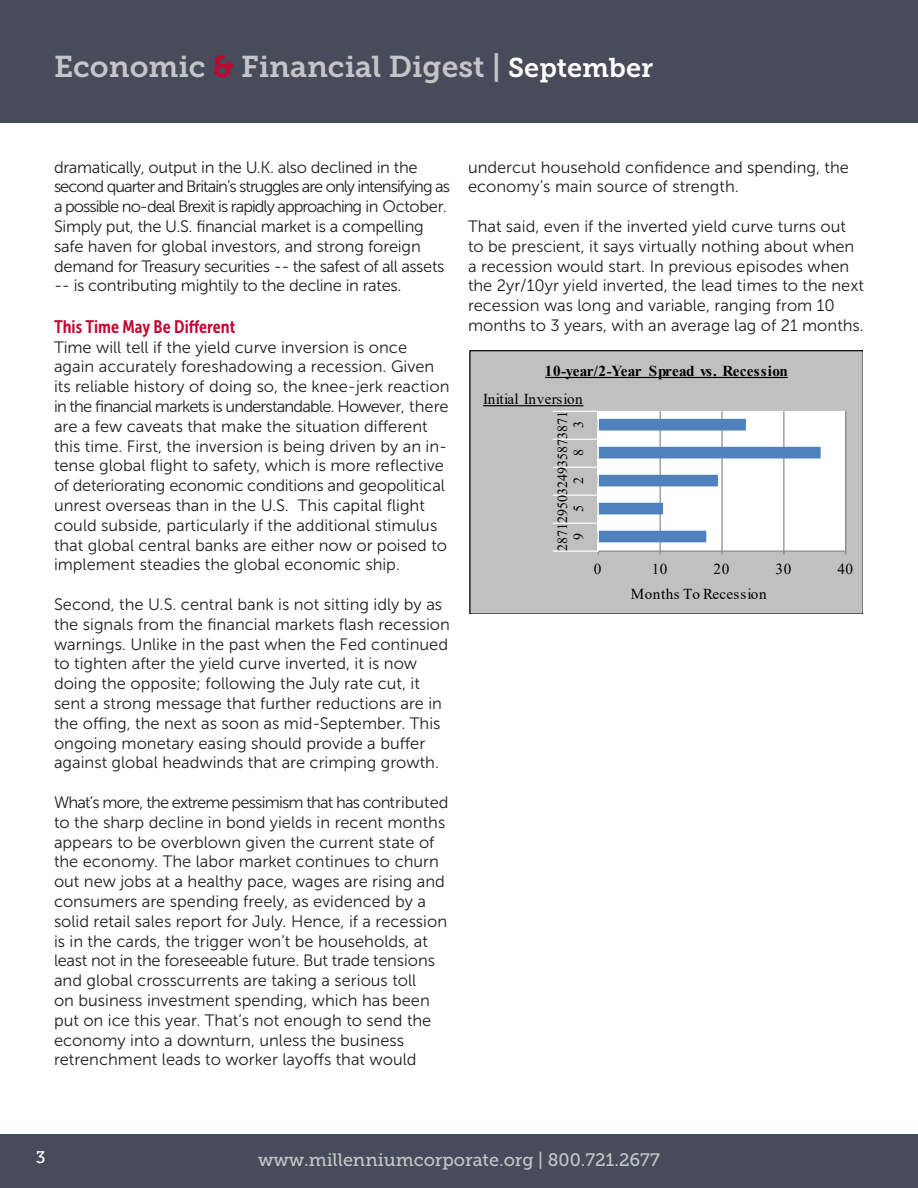
<style>
.page{position:relative;width:918px;height:1188px;background:#fff}
.page>*{position:absolute;margin:0;border:0;box-sizing:border-box;transform-origin:0 0}
.t1{font:30px "Museo Slab 700";color:#c4c5c9}
.t2{font:18px "Museo Slab 500";color:#c4c5c9}
.t3{font:18px "Museo Sans Cond 700";color:#c5002e}
.t4{font:18px "Museo Slab 500";color:#fff}
.t5{font:16.5px/19.8px "Museo Sans 300";color:#231f20}
.t6{font:16.5px/19.8px "Museo Sans 300";letter-spacing:-.02em;color:#231f20}
.t7{font:700 15.15px/28.2px "Times New Roman";letter-spacing:.015em;color:#000}
.t8{font:15.15px "Times New Roman";letter-spacing:.04em;color:#000}
.t9{font:13.95px/16px "Times New Roman";color:#000}
.s1{color:#c5002e}
.s2{font-size:27px;color:#fff}
.s3{font-weight:400}
</style>
<div class="page">
<div style="left:0;top:0;width:918px;height:122px;background:#484c5a"></div>
<div style="left:0;top:1134px;width:918px;height:54px;background:#484c5a"></div>
<svg style="left:469px;top:350px;width:394px;height:263px"></svg>
<svg style="left:483px;top:405px;width:100px;height:1px"></svg>
<p class="t1" style="left:54px;top:49px;width:601px">Economic <span class="s1">&amp;</span> Financial Digest | <span class="s2">September</span></p>
<p class="t6" style="left:54px;top:157px;width:398px">dramatically, output in the U.K. also declined in the second quarter and Britain’s struggles are only intensifying as a possible no-deal Brexit is rapidly approaching in October.<br>Simply put, the U.S. financial market is a compelling safe haven for global investors, and strong foreign demand for Treasury securities -- the safest of all assets -- is contributing mightily to the decline in rates.</p>
<p class="t3" style="left:54px;top:317px;width:183px">This Time May Be Different</p>
<p class="t5" style="left:54px;top:337px;width:397px">Time will tell if the yield curve inversion is once again accurately foreshadowing a recession. Given its reliable history of doing so, the knee-jerk reaction in the financial markets is understandable. However, there are a few caveats that make the situation different this time. First, the inversion is being driven by an in&shy;tense global flight to safety, which is more reflective of deteriorating economic conditions and geopolitical unrest overseas than in the U.S. This capital flight could subside, particularly if the additional stimulus that global central banks are either now or poised to implement steadies the global economic ship.</p>
<p class="t5" style="left:54px;top:595px;width:397px">Second, the U.S. central bank is not sitting idly by as the signals from the financial markets flash recession warnings. Unlike in the past when the Fed continued to tighten after the yield curve inverted, it is now doing the opposite; following the July rate cut, it sent a strong message that further reductions are in the offing, the next as soon as mid-September. This ongoing monetary easing should provide a buffer against global headwinds that are crimping growth.</p>
<p class="t5" style="left:54px;top:793px;width:396px">What’s more, the extreme pessimism that has contributed to the sharp decline in bond yields in recent months appears to be overblown given the current state of the economy. The labor market continues to churn out new jobs at a healthy pace, wages are rising and consumers are spending freely, as evidenced by a solid retail sales report for July. Hence, if a recession is in the cards, the trigger won’t be households, at least not in the foreseeable future. But trade tensions and global crosscurrents are taking a serious toll<br>on business investment spending, which has been put on ice this year. That’s not enough to send the economy into a downturn, unless the business retrenchment leads to worker layoffs that would</p>
<p class="t5" style="left:468px;top:157px;width:382px">undercut household confidence and spending, the economy’s main source of strength.</p>
<p class="t5" style="left:468px;top:217px;width:398px">That said, even if the inverted yield curve turns out to be prescient, it says virtually nothing about when a recession would start. In previous episodes when the 2yr/10yr yield inverted, the lead times to the next recession was long and variable, ranging from 10 months to 3 years, with an average lag of 21 months.</p>
<p class="t7" style="left:483px;top:356px;width:306px;text-indent:62px">10-year/2-Year Spread vs. Recession<br><span class="s3">Initial Inversion</span></p>
<p class="t9" style="left:554px;top:540px;width:131px;text-indent:-10px;rotate:-90deg">28712950324935873871<br>9</p>
<p class="t9" style="left:570px;top:428px;width:8px;rotate:-90deg">3</p>
<p class="t9" style="left:570px;top:456px;width:8px;rotate:-90deg">8</p>
<p class="t9" style="left:570px;top:484px;width:8px;rotate:-90deg">2</p>
<p class="t9" style="left:570px;top:512px;width:8px;rotate:-90deg">5</p>
<p class="t8" style="left:594px;top:558px;width:9px">0</p>
<p class="t8" style="left:652px;top:558px;width:17px">10</p>
<p class="t8" style="left:714px;top:558px;width:17px">20</p>
<p class="t8" style="left:776px;top:558px;width:17px">30</p>
<p class="t8" style="left:837px;top:558px;width:17px">40</p>
<p class="t8" style="left:631px;top:583px;width:137px">Months To Recession</p>
<p class="t4" style="left:36px;top:1145px;width:11px">3</p>
<p class="t2" style="left:258px;top:1150px;width:403px">www.millenniumcorporate.org | 800.721.2677</p>
</div>
